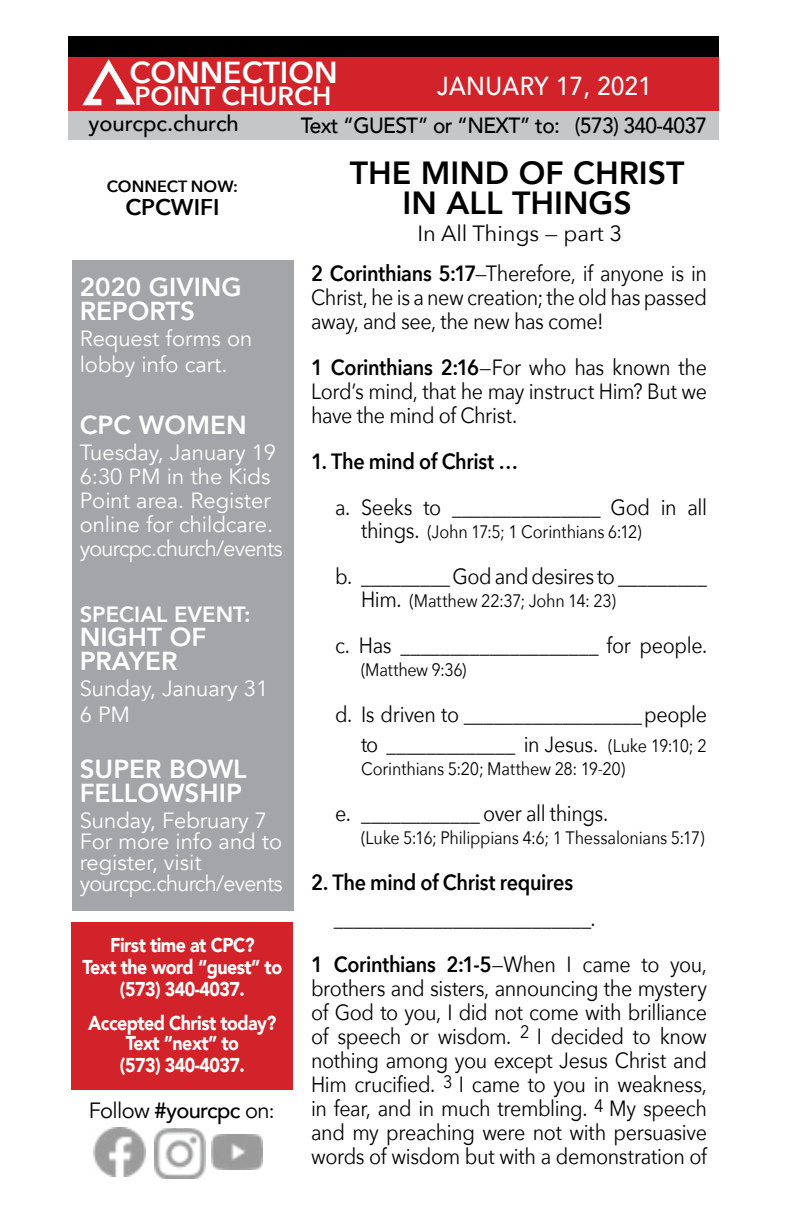
<style>
.page{position:relative;width:792px;height:1224px;background:#fff}
.page>*{position:absolute;margin:0;border:0;box-sizing:border-box;transform-origin:0 0}
.t1{font:800 32px/30px "Avenir";color:#000;text-align:center}
.t2{font:600 30.2px "Avenir Next";color:#fff}
.t3{font:600 26.2px "Avenir Next";color:#fff}
.t4{font:800 26px/24px "Avenir";color:#fff}
.t5{font:500 26px "Avenir";letter-spacing:.02em;color:#fff;scale:.91 1}
.t6{font:600 22.8px "Avenir Next";color:#000}
.t7{font:22px/24px "Avenir Next";letter-spacing:-.02em;color:#000;text-align:justify;scale:.9 1}
.t8{font:22px/24px "Avenir";color:#fff}
.t9{font:600 22px "Avenir Next";letter-spacing:-.015em;color:#000;scale:.9 1}
.t10{font:500 22px "Avenir";letter-spacing:-.03em;color:#000;scale:.95 1}
.t11{font:22px "Avenir";letter-spacing:-.03em;color:#000}
.t12{font:22px "Avenir Next";color:#000}
.t13{font:500 22px "Avenir";color:#000}
.t14{font:800 22px "Avenir";color:#fff}
.t15{font:900 20px/22px "Avenir";letter-spacing:-.03em;color:#fff;text-align:center;scale:.89 1}
.t16{font:18px "Avenir Next";letter-spacing:-.015em;color:#000;scale:.9 1}
.t17{font:600 16.2px "Avenir Next";color:#000}
.s1{font-weight:500}
.s2{font-size:21px}
.s3{font-weight:600}
.s4{font-size:22px}
.s5{font-size:18px}
</style>
<div class="page">
<div style="left:68px;top:43px;width:651px;height:97px;background:#c4c6c8"></div>
<div style="left:68px;top:37px;width:651px;height:70px;background:#000"></div>
<div style="left:68px;top:58px;width:651px;height:53px;background:#d2232a"></div>
<div style="left:72px;top:260px;width:221px;height:651px;background:#a3a5a8"></div>
<div style="left:72px;top:923px;width:221px;height:167px;background:#d2232a"></div>
<img style="left:94px;top:1128px;width:51px;height:49px">
<img style="left:154px;top:1129px;width:52px;height:50px">
<img style="left:212px;top:1135px;width:51px;height:34px">
<svg style="left:82px;top:59px;width:53px;height:46px"></svg>
<h2 class="t2" style="left:130px;top:46px;width:210px">CONNECTION</h2>
<p class="t3" style="left:135px;top:73px;width:199px">POINT CHURCH</p>
<p class="t5" style="left:437px;top:63px;width:237px">JANUARY 17, 2021</p>
<p class="t13" style="left:88px;top:104px;width:152px">yourcpc.church</p>
<p class="t10" style="left:301px;top:106px;width:429px">Text “GUEST” or “NEXT” to: (573) 340-4037</p>
<p class="t17" style="left:107px;top:173px;width:133px">CONNECT NOW:</p>
<p class="t6" style="left:125px;top:188px;width:96px">CPCWIFI</p>
<p class="t4" style="left:80px;top:275px;width:164px">2020 GIVING<br>REPORTS</p>
<p class="t8" style="left:80px;top:326px;width:174px;line-height:26px">Request forms on lobby info cart.</p>
<p class="t4" style="left:80px;top:413px;width:169px">CPC WOMEN</p>
<p class="t8" style="left:80px;top:441px;width:205px">Tuesday, January 19<br>6:30 PM in the Kids<br>Point area. Register online for childcare. yourcpc.church/events</p>
<p class="t14" style="left:80px;top:597px;width:172px">SPECIAL EVENT:</p>
<p class="t4" style="left:80px;top:625px;width:128px">NIGHT OF<br>PRAYER</p>
<p class="t8" style="left:80px;top:676px;width:190px;line-height:26px">Sunday, January 31<br>6 PM</p>
<p class="t4" style="left:80px;top:757px;width:169px">SUPER BOWL<br>FELLOWSHIP</p>
<p class="t8" style="left:80px;top:810px;width:205px;line-height:21px">Sunday, February 7<br>For more info and to register, visit yourcpc.church/events</p>
<p class="t15" style="left:83px;top:934px;width:226px">First time at CPC?<br>Text the word “guest” to (573) 340-4037.</p>
<p class="t15" style="left:88px;top:1013px;width:213px;line-height:20px">Accepted Christ today?<br>Text “next” to</p>
<p class="t15" style="left:120px;top:1054px;width:142px">(573) 340-4037.</p>
<p class="t11" style="left:89px;top:1097px;width:188px">Follow <span class="s1">#yourcpc</span> on<span class="s2">:</span></p>
<h1 class="t1" style="left:350px;top:158px;width:336px">THE MIND OF CHRIST<br>IN ALL THINGS</h1>
<p class="t12" style="left:417px;top:215px;width:206px">In All Things — part 3</p>
<p class="t7" style="left:311px;top:260px;width:441px"><span class="s3">2 Corinthians 5:17</span>—Therefore, if anyone is in Christ, he is a new creation; the old has passed away, and see, the new has come!</p>
<p class="t7" style="left:311px;top:354px;width:441px"><span class="s3">1 Corinthians 2:16</span>—For who has known the Lord’s mind, that he may instruct Him? But we have the mind of Christ.</p>
<p class="t9" style="left:311px;top:443px;width:232px">1. The mind of Christ …</p>
<p class="t7" style="left:335px;top:494px;width:415px">a. Seeks to _______________ God in all</p>
<p class="t16" style="left:361px;top:517px;width:313px"><span class="s4">things.</span> (John 17:5; 1 Corinthians 6:12)</p>
<p class="t7" style="left:335px;top:563px;width:415px">b. _________ God and desires to _________</p>
<p class="t16" style="left:361px;top:586px;width:285px"><span class="s4">Him.</span> (Matthew 22:37; John 14: 23)</p>
<p class="t7" style="left:335px;top:632px;width:415px">c. Has ____________________ for people.</p>
<p class="t16" style="left:361px;top:655px;width:119px">(Matthew 9:36)</p>
<p class="t7" style="left:335px;top:698px;width:415px;line-height:30px;text-align:right">d. Is driven to __________________ people to _____________ in Jesus. <span class="s5">(Luke 19:10; 2</span></p>
<p class="t16" style="left:361px;top:754px;width:295px">Corinthians 5:20; Matthew 28: 19-20)</p>
<p class="t7" style="left:335px;top:800px;width:305px">e. ____________ over all things.</p>
<p class="t16" style="left:361px;top:823px;width:383px">(Luke 5:16; Philippians 4:6; 1 Thessalonians 5:17)</p>
<p class="t9" style="left:311px;top:863px;width:293px">2. The mind of Christ requires</p>
<p class="t7" style="left:311px;top:894px;width:441px;line-height:46px;text-indent:23px">__________________________.<br><span class="s3">1 Corinthians 2:1-5</span>—When I came to you,</p>
<p class="t7" style="left:311px;top:975px;width:441px">brothers and sisters, announcing the mystery of God to you, I did not come with brilliance of speech or wisdom. <sup>2</sup> I decided to know nothing among you except Jesus Christ and Him crucified. <sup>3</sup> I came to you in weakness, in fear, and in much trembling. <sup>4</sup> My speech and my preaching were not with persuasive words of wisdom but with a demonstration of</p>
</div>
